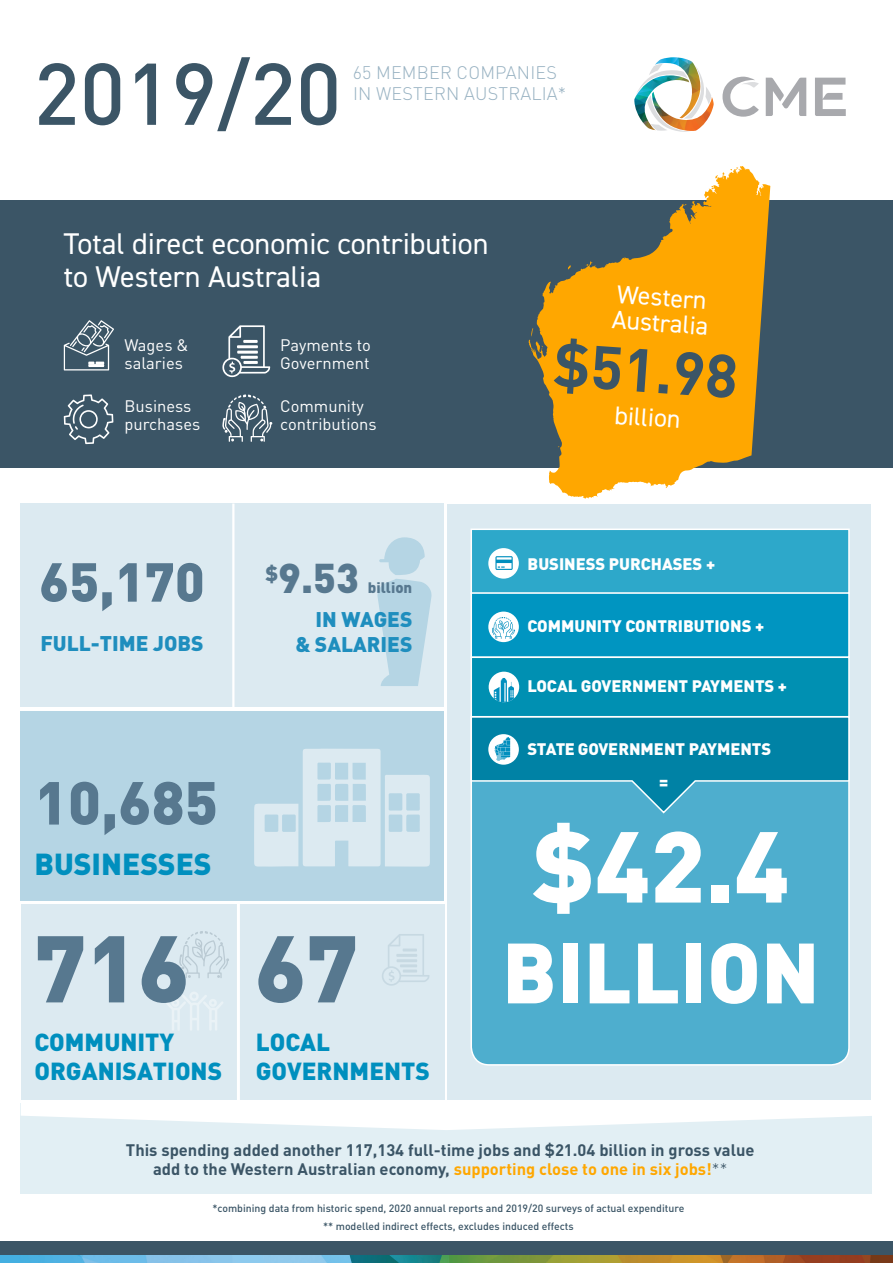
<style>
.page{position:relative;width:893px;height:1263px;background:#fff}
.page>*{position:absolute;margin:0;border:0;box-sizing:border-box;transform-origin:0 0}
.t1{font:900 99px "DIN Pro";color:#fff}
.t2{font:900 93px "DIN Pro";color:#57788f}
.t3{font:500 86.1px "DIN Pro";color:#3b5566}
.t4{font:900 84px "DIN Pro";color:#fff}
.t5{font:700 60px "DIN Pro";color:#3b5566}
.t6{font:900 59.7px "DIN Pro";color:#57788f}
.t7{font:900 54px "DIN Pro";color:#57788f}
.t8{font:900 41.1px "DIN Pro";color:#57788f}
.t9{font:30px/33px "DIN2014";color:#fff}
.t10{font:900 30px "DIN Pro";color:#008fbe}
.t11{font:25.65px "DIN2014";color:#fff}
.t12{font:900 24.45px/29.2px "DIN Pro";color:#008fbe}
.t13{font:900 21px/25.2px "DIN Pro";color:#1f8ebe;text-align:right}
.t14{font:300 18px/21.6px "DIN Pro";letter-spacing:.01em;color:#98b2c2}
.t15{font:700 16.5px/19.8px "DIN Pro";color:#3b5566;text-align:center}
.t16{font:900 16.5px/32.5px "DIN Pro";color:#fff}
.t17{font:16.5px/18px "DIN Pro";color:#fff}
.t18{font:900 15px "DIN Pro";color:#57788f}
.t19{font:500 10.5px "DIN Pro";color:#3b5566}
.s1{color:#ffa700}
.s2{font-weight:300}
</style>
<div class="page">
<div style="left:0;top:0;width:893px;height:468px;background:#3b5566"></div>
<div style="left:0;top:0;width:893px;height:200px;background:#fff"></div>
<div style="left:0;top:1241px;width:893px;height:22px;background:#3b5566"></div>
<img style="left:0;top:1256px;width:893px;height:7px">
<div style="left:21px;top:904px;width:423px;height:195px;background:#dceaf1"></div>
<div style="left:447px;top:504px;width:424px;height:595px;background:#dceaf1"></div>
<div style="left:21px;top:504px;width:423px;height:203px;background:#dceaf1"></div>
<svg style="left:377px;top:537px;width:55px;height:149px"></svg>
<div style="left:21px;top:711px;width:423px;height:189px;background:#b5d5e4"></div>
<svg style="left:254px;top:749px;width:176px;height:117px"></svg>
<img style="left:166px;top:992px;width:57px;height:38px">
<hr style="left:237px;top:902px;width:3px;height:201px;background:#fff">
<div style="left:470px;top:815px;width:380px;height:251px;background:#4eaece"></div>
<div style="left:471px;top:529px;width:378px;height:64px;background:#2da8ca"></div>
<div style="left:470px;top:528px;width:380px;height:66px;border:2px solid #fff"></div>
<div style="left:471px;top:593px;width:378px;height:64px;background:#0095c1"></div>
<div style="left:470px;top:592px;width:380px;height:66px;border:2px solid #fff"></div>
<div style="left:488px;top:548px;width:31px;height:31px;background:#fff;border-radius:50%"></div>
<svg style="left:495px;top:556px;width:18px;height:14px"></svg>
<div style="left:488px;top:612px;width:31px;height:30px;background:#fff;border-radius:50%"></div>
<svg style="left:470px;top:717px;width:380px;height:98px;background:#2495b6"></svg>
<div style="left:471px;top:657px;width:378px;height:60px;background:#0090b2"></div>
<div style="left:470px;top:656px;width:380px;height:61px;border:2px solid #fff"></div>
<div style="left:489px;top:672px;width:30px;height:30px;background:#fff;border-radius:50%"></div>
<svg style="left:494px;top:678px;width:20px;height:24px"></svg>
<svg style="left:492px;top:617px;width:23px;height:22px"></svg>
<svg style="left:528px;top:166px;width:242px;height:333px;fill:#ffa700"></svg>
<hr style="left:232px;top:503px;width:2px;height:206px;background:#fff">
<svg style="left:64px;top:320px;width:50px;height:50px"></svg>
<svg style="left:64px;top:394px;width:49px;height:50px"></svg>
<svg style="left:222px;top:325px;width:48px;height:52px"></svg>
<svg style="left:222px;top:394px;width:50px;height:48px"></svg>
<svg style="left:382px;top:934px;width:47px;height:52px"></svg>
<svg style="left:179px;top:931px;width:50px;height:47px"></svg>
<svg style="left:766px;top:78px;width:40px;height:38px"></svg>
<svg style="left:815px;top:78px;width:31px;height:38px"></svg>
<svg style="left:722px;top:77px;width:37px;height:40px"></svg>
<img style="left:634px;top:57px;width:80px;height:56px">
<img style="left:636px;top:64px;width:75px;height:68px">
<div style="left:21px;top:1103px;width:851px;height:91px;background:#e2eff4"></div>
<svg style="left:21px;top:1103px;width:851px;height:27px"></svg>
<p class="t3" style="left:34px;top:35px;width:309px">2019/20</p>
<p class="t14" style="left:353px;top:60px;width:215px">65 MEMBER COMPANIES<br>IN WESTERN AUSTRALIA*</p>
<p class="t9" style="left:64px;top:227px;width:426px">Total direct economic contribution to Western Australia</p>
<p class="t11" style="left:618px;top:278px;width:91px;rotate:4deg">Western</p>
<p class="t11" style="left:613px;top:304px;width:98px;rotate:4deg">Australia</p>
<p class="t17" style="left:125px;top:335px;width:66px">Wages &amp; salaries</p>
<p class="t17" style="left:125px;top:397px;width:77px">Business purchases</p>
<p class="t17" style="left:280px;top:397px;width:85px">Community</p>
<p class="t17" style="left:280px;top:335px;width:92px">Payments to<br>Government</p>
<p class="t17" style="left:280px;top:415px;width:98px">contributions</p>
<p class="t7" style="left:39px;top:545px;width:167px">65,170</p>
<p class="t8" style="left:265px;top:550px;width:95px"><sup>$</sup>9.53</p>
<p class="t18" style="left:368px;top:577px;width:46px">billion</p>
<p class="t13" style="left:295px;top:606px;width:119px">IN WAGES &amp; SALARIES</p>
<p class="t13" style="left:40px;top:630px;width:165px">FULL-TIME JOBS</p>
<p class="t6" style="left:35px;top:762px;width:185px">10,685</p>
<p class="t10" style="left:34px;top:843px;width:179px">BUSINESSES</p>
<p class="t2" style="left:35px;top:905px;width:157px">716</p>
<p class="t2" style="left:255px;top:905px;width:105px">67</p>
<p class="t12" style="left:34px;top:1026px;width:189px">COMMUNITY<br>ORGANISATIONS</p>
<p class="t12" style="left:256px;top:1026px;width:176px">LOCAL<br>GOVERNMENTS</p>
<p class="t5" style="left:557px;top:323px;width:186px;rotate:4deg">$51.98</p>
<p class="t11" style="left:616px;top:399px;width:67px;rotate:4deg">billion</p>
<p class="t16" style="left:528px;top:547px;width:189px">BUSINESS PURCHASES +</p>
<p class="t16" style="left:528px;top:609px;width:238px">COMMUNITY CONTRIBUTIONS +</p>
<p class="t16" style="left:528px;top:669px;width:261px">LOCAL GOVERNMENT PAYMENTS +</p>
<p class="t16" style="left:659px;top:732px;width:114px;text-indent:-131px">STATE GOVERNMENT PAYMENTS =</p>
<p class="t1" style="left:532px;top:799px;width:258px">$42.4</p>
<p class="t4" style="left:502px;top:916px;width:319px">BILLION</p>
<p class="t15" style="left:126px;top:1139px;width:630px">This spending added another 117,134 full-time jobs and $21.04 billion in gross value add to the Western Australian economy, <span class="s1">supporting close to one in six jobs!</span><span class="s2">**</span></p>
<p class="t19" style="left:212px;top:1201px;width:473px">*combining data from historic spend, 2020 annual reports and 2019/20 surveys of actual expenditure</p>
<p class="t19" style="left:323px;top:1218px;width:252px">** modelled indirect effects, excludes induced effects</p>
</div>
